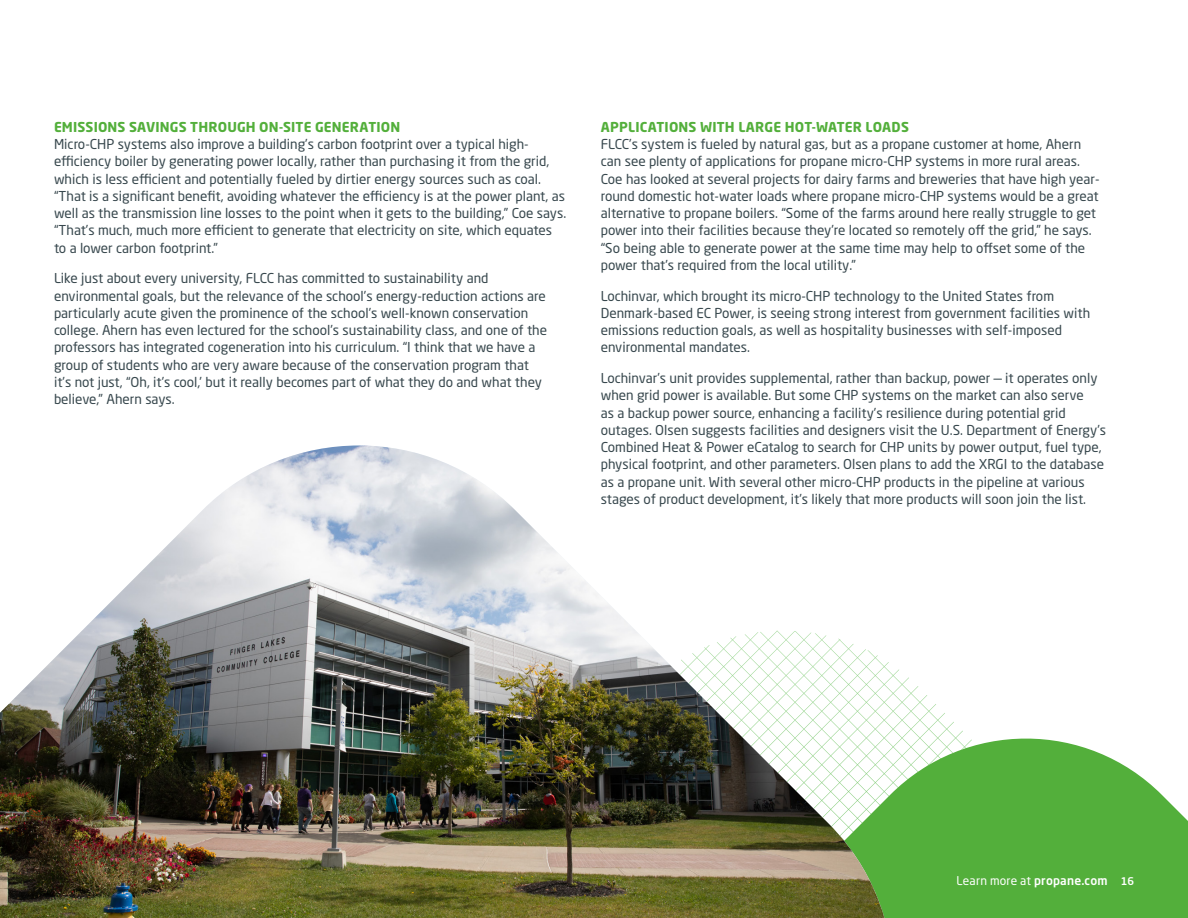
<style>
.page{position:relative;width:1188px;height:918px;background:#fff}
.page>*{position:absolute;margin:0;border:0;box-sizing:border-box;transform-origin:0 0}
.Body_Copy{font:13.5px/17.2px "Neo Sans W1 G";color:#38484e}
.Bold_Sub-Head{font:700 13.5px "Neo Sans W1 G";letter-spacing:.015em;color:#53af3b}
.t1{font:12px "Neo Sans W1 G";letter-spacing:.015em;color:#fff}
.t2{font:500 10.5px "Neo Sans W1 G";color:#fff}
.s1{font-weight:500}
</style>
<div class="page">
<svg style="left:915px;top:720px;width:273px;height:198px;fill:#53af3b"></svg>
<svg style="left:345px;top:445px;width:570px;height:473px"></svg>
<img style="left:0;top:446px;width:884px;height:472px">
<p class="Bold_Sub-Head" style="left:54px;top:118px;width:348px">EMISSIONS SAVINGS THROUGH ON-SITE GENERATION</p>
<p class="Body_Copy" style="left:54px;top:135px;width:514px">Micro-CHP systems also improve a building’s carbon footprint over a typical high&shy;efficiency boiler by generating power locally, rather than purchasing it from the grid, which is less efficient and potentially fueled by dirtier energy sources such as coal. “That is a significant benefit, avoiding whatever the efficiency is at the power plant, as well as the transmission line losses to the point when it gets to the building,” Coe says. “That’s much, much more efficient to generate that electricity on site, which equates to a lower carbon footprint.”</p>
<p class="Body_Copy" style="left:54px;top:270px;width:495px">Like just about every university, FLCC has committed to sustainability and environmental goals, but the relevance of the school’s energy-reduction actions are particularly acute given the prominence of the school’s well-known conservation college. Ahern has even lectured for the school’s sustainability class, and one of the professors has integrated cogeneration into his curriculum. “I think that we have a group of students who are very aware because of the conservation program that it’s not just, “Oh, it’s cool,’ but it really becomes part of what they do and what they believe,” Ahern says.</p>
<p class="Bold_Sub-Head" style="left:601px;top:118px;width:310px">APPLICATIONS WITH LARGE HOT-WATER LOADS</p>
<p class="Body_Copy" style="left:601px;top:135px;width:500px">FLCC’s system is fueled by natural gas, but as a propane customer at home, Ahern can see plenty of applications for propane micro-CHP systems in more rural areas.<br>Coe has looked at several projects for dairy farms and breweries that have high year&shy;round domestic hot-water loads where propane micro-CHP systems would be a great alternative to propane boilers. “Some of the farms around here really struggle to get power into their facilities because they’re located so remotely off the grid,” he says. “So being able to generate power at the same time may help to offset some of the power that’s required from the local utility.”</p>
<p class="Body_Copy" style="left:601px;top:287px;width:491px">Lochinvar, which brought its micro-CHP technology to the United States from Denmark-based EC Power, is seeing strong interest from government facilities with emissions reduction goals, as well as hospitality businesses with self-imposed environmental mandates.</p>
<p class="Body_Copy" style="left:601px;top:369px;width:507px">Lochinvar’s unit provides supplemental, rather than backup, power — it operates only when grid power is available. But some CHP systems on the market can also serve<br>as a backup power source, enhancing a facility’s resilience during potential grid outages. Olsen suggests facilities and designers visit the U.S. Department of Energy’s Combined Heat &amp; Power eCatalog to search for CHP units by power output, fuel type, physical footprint, and other parameters. Olsen plans to add the XRGI to the database as a propane unit. With several other micro-CHP products in the pipeline at various stages of product development, it’s likely that more products will soon join the list.</p>
<p class="t1" style="left:956px;top:873px;width:153px">Learn more at <span class="s1">propane.com</span></p>
<p class="t2" style="left:1121px;top:874px;width:15px">16</p>
</div>
